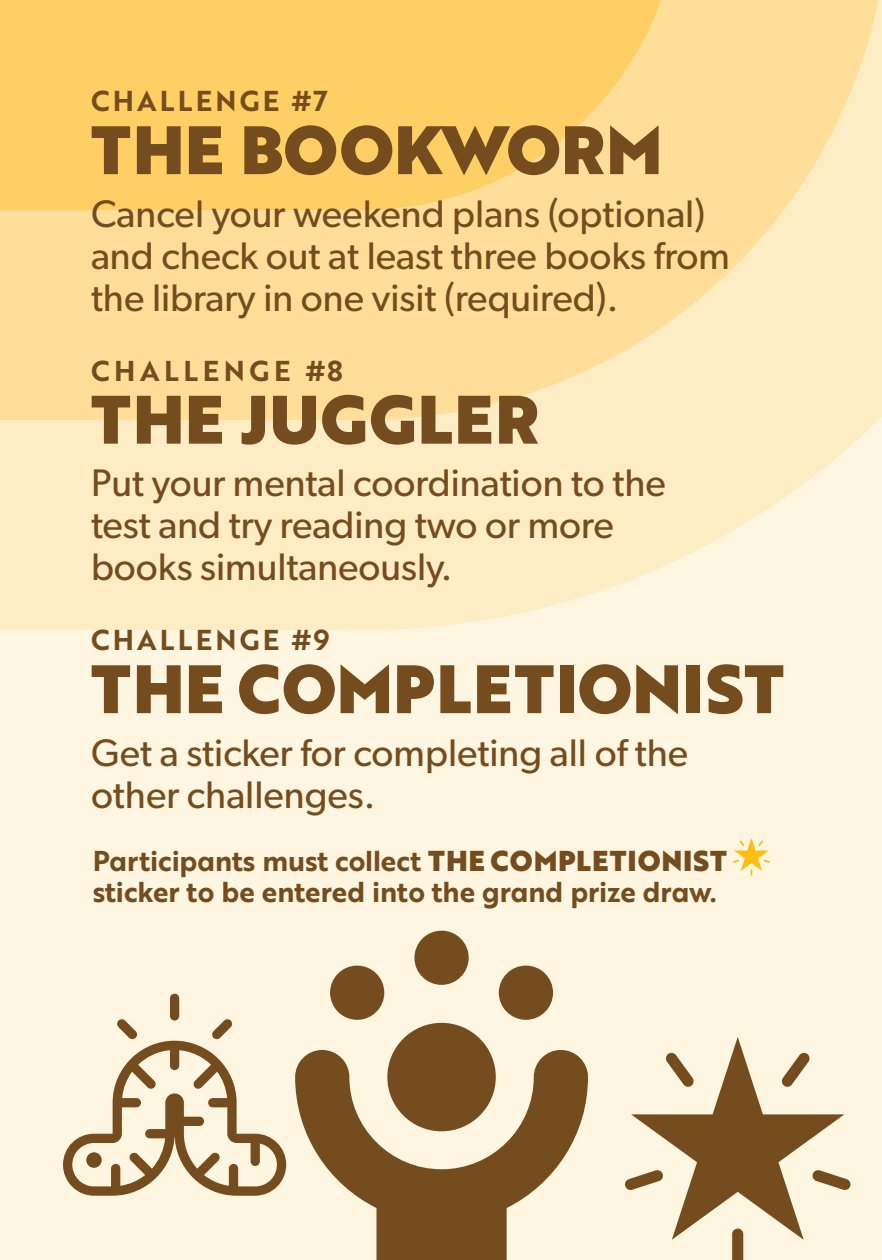
<style>
.page{position:relative;width:882px;height:1260px;background:#fef6e1}
.page>*{position:absolute;margin:0;border:0;box-sizing:border-box;transform-origin:0 0}
.t1{font:66.5px "Brother 1816 Black";letter-spacing:.01em;color:#754c1e}
.t2{font:38.5px/42px "Gibson";color:#754c1e}
.t3{font:28px/31.5px "Brother 1816 Bold";letter-spacing:-.005em;color:#754c1e}
.t4{font:28px "Brother 1816 Bold";letter-spacing:.115em;color:#754c1e}
.t5{font:28px "Brother 1816 Bold";letter-spacing:.165em;color:#754c1e}
.s1{font-family:"Brother 1816 Black"}
</style>
<div class="page">
<svg style="left:364px;top:420px;width:514px;height:210px;fill:#feecc5"></svg>
<svg style="left:364px;top:0;width:518px;height:420px;background:#fee3aa"></svg>
<svg style="left:364px;top:0;width:315px;height:210px;background:#fed375"></svg>
<div style="left:0;top:420px;width:364px;height:210px;background:#feecc5"></div>
<div style="left:0;top:210px;width:364px;height:210px;background:#ffde9a"></div>
<div style="left:0;top:0;width:364px;height:210px;background:#fecf65"></div>
<div style="left:499px;top:966px;width:54px;height:54px;background:#754c1e;border-radius:50%"></div>
<div style="left:330px;top:966px;width:54px;height:54px;background:#754c1e;border-radius:50%"></div>
<div style="left:387px;top:1023px;width:109px;height:108px;background:#754c1e;border-radius:50%"></div>
<svg style="left:295px;top:1050px;width:293px;height:210px;fill:#754c1e"></svg>
<div style="left:414px;top:931px;width:55px;height:54px;background:#754c1e;border-radius:50%"></div>
<svg style="left:63px;top:994px;width:223px;height:202px"></svg>
<svg style="left:72px;top:1050px;width:205px;height:136px"></svg>
<svg style="left:625px;top:1037px;width:226px;height:223px"></svg>
<svg style="left:733px;top:838px;width:37px;height:38px"></svg>
<p class="t4" style="left:91px;top:80px;width:238px">CHALLENGE #7</p>
<h1 class="t1" style="left:91px;top:99px;width:573px">THE BOOKWORM</h1>
<p class="t2" style="left:91px;top:192px;width:641px">Cancel your weekend plans (optional) and check out at least three books from the library in one visit (required).</p>
<p class="t5" style="left:91px;top:349px;width:253px">CHALLENGE #8</p>
<h1 class="t1" style="left:91px;top:368px;width:450px">THE JUGGLER</h1>
<p class="t2" style="left:91px;top:461px;width:576px">Put your mental coordination to the test and try reading two or more books simultaneously.</p>
<p class="t4" style="left:91px;top:619px;width:240px">CHALLENGE #9</p>
<h1 class="t1" style="left:91px;top:638px;width:694px">THE COMPLETIONIST</h1>
<p class="t2" style="left:91px;top:731px;width:599px">Get a sticker for completing all of the other challenges.</p>
<p class="t3" style="left:93px;top:844px;width:636px">Participants must collect <span class="s1">THE COMPLETIONIST </span>sticker to be entered into the grand prize draw.</p>
</div>
